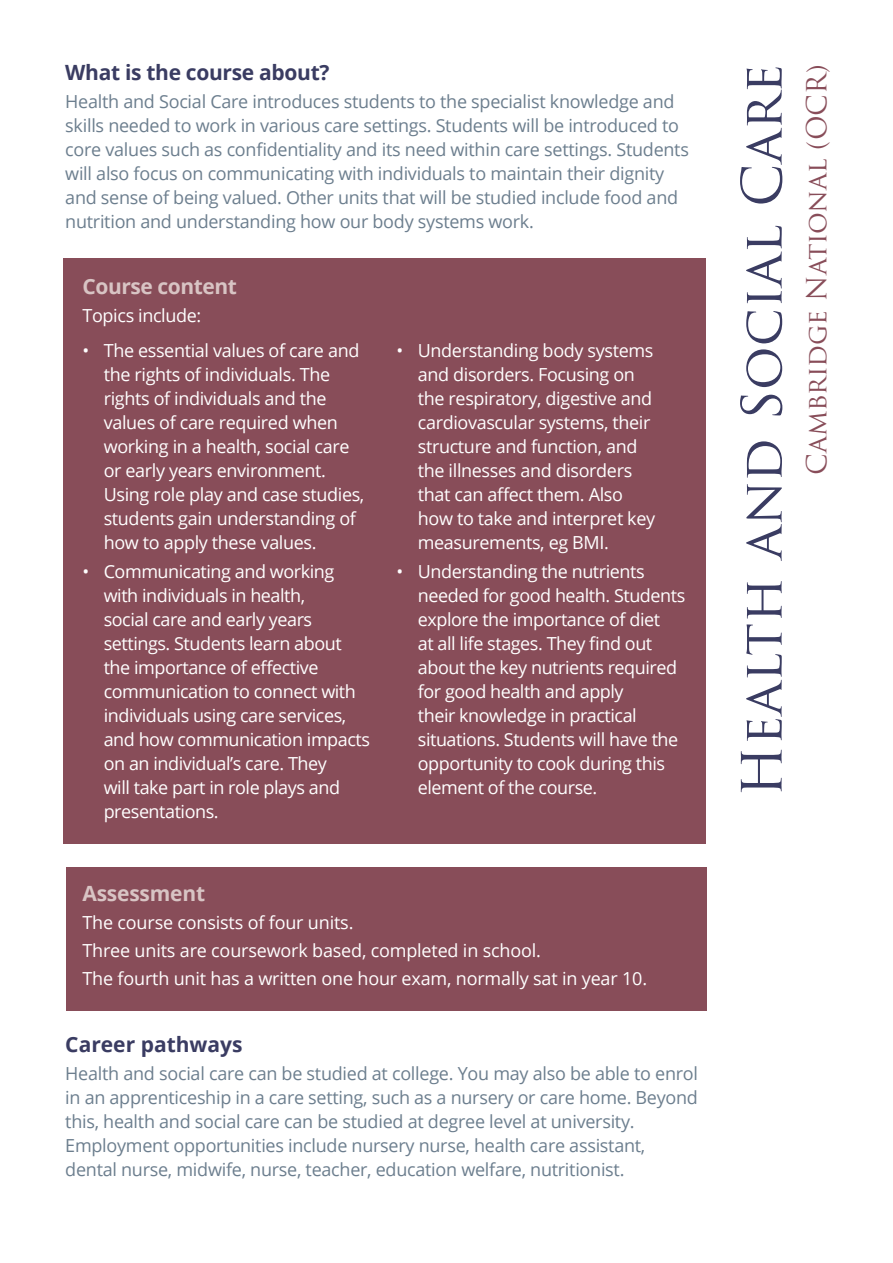
<style>
.page{position:relative;width:893px;height:1263px;background:#fff}
.page>*{position:absolute;margin:0;border:0;box-sizing:border-box;transform-origin:0 0}
.t1{font:54px "Trajan Pro";color:#3a3c62}
.t2{font:27px "Trajan Pro";color:#884d59}
.t3{font:700 21px "Open Sans";letter-spacing:-.015em;color:#3a3c62}
.t4{font:700 21px "Open Sans";letter-spacing:-.02em;color:#d8c4c4}
.t5{font:18px/24px "Open Sans";letter-spacing:-.02em;color:#fff}
.t6{font:18px/24px "Open Sans";letter-spacing:-.015em;color:#6c7e8e}
</style>
<div class="page">
<div style="left:64px;top:259px;width:642px;height:585px;background:#884d59"></div>
<div style="left:66px;top:867px;width:640px;height:143px;background:#884d59"></div>
<p class="t3" style="left:65px;top:57px;width:266px">What is the course about?</p>
<p class="t6" style="left:65px;top:89px;width:625px">Health and Social Care introduces students to the specialist knowledge and skills needed to work in various care settings. Students will be introduced to core values such as confidentiality and its need within care settings. Students will also focus on communicating with individuals to maintain their dignity and sense of being valued. Other units that will be studied include food and nutrition and understanding how our body systems work.</p>
<p class="t4" style="left:82px;top:271px;width:156px">Course content</p>
<p class="t5" style="left:82px;top:303px;width:120px">Topics include:</p>
<p class="t5" style="left:104px;top:338px;width:262px;text-indent:-21px">• The essential values of care and the rights of individuals. The rights of individuals and the values of care required when working in a health, social care or early years environment.<br>Using role play and case studies, students gain understanding of how to apply these values.</p>
<p class="t5" style="left:104px;top:559px;width:268px;text-indent:-21px">• Communicating and working with individuals in health,<br>social care and early years settings. Students learn about the importance of effective communication to connect with individuals using care services, and how communication impacts on an individual’s care. They<br>will take part in role plays and presentations.</p>
<p class="t5" style="left:418px;top:338px;width:239px;text-indent:-21px">• Understanding body systems and disorders. Focusing on the respiratory, digestive and cardiovascular systems, their structure and function, and the illnesses and disorders that can affect them. Also how to take and interpret key measurements, eg BMI.</p>
<p class="t5" style="left:418px;top:558px;width:269px;text-indent:-21px">• Understanding the nutrients needed for good health. Students explore the importance of diet<br>at all life stages. They find out about the key nutrients required for good health and apply<br>their knowledge in practical situations. Students will have the opportunity to cook during this element of the course.</p>
<p class="t4" style="left:82px;top:878px;width:124px">Assessment</p>
<p class="t5" style="left:82px;top:908px;width:566px;line-height:28.2px">The course consists of four units.<br>Three units are coursework based, completed in school.<br>The fourth unit has a written one hour exam, normally sat in year 10.</p>
<p class="t3" style="left:65px;top:1029px;width:179px">Career pathways</p>
<p class="t6" style="left:65px;top:1061px;width:634px">Health and social care can be studied at college. You may also be able to enrol in an apprenticeship in a care setting, such as a nursery or care home. Beyond this, health and social care can be studied at degree level at university.<br>Employment opportunities include nursery nurse, health care assistant, dental nurse, midwife, nurse, teacher, education welfare, nutritionist.</p>
<h1 class="t1" style="left:728px;top:797px;width:735px;rotate:-90deg">Health and Social Care</h1>
<h2 class="t2" style="left:800px;top:475px;width:413px;rotate:-90deg">Cambridge National (OCR)</h2>
</div>
